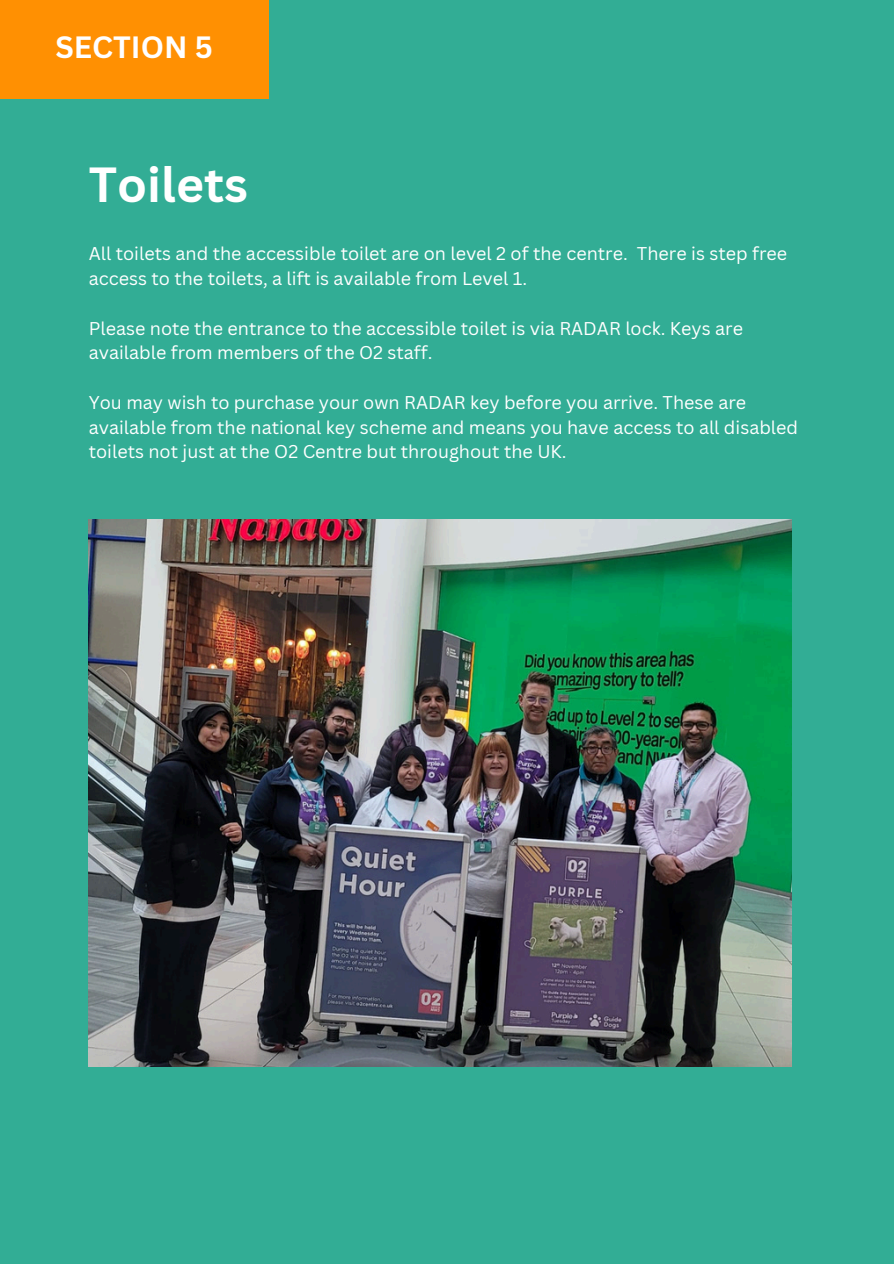
<style>
.page{position:relative;width:894px;height:1264px;background:#fff}
.page>*{position:absolute;margin:0;border:0;box-sizing:border-box;transform-origin:0 0}
.t1{font:700 48px "Canva Sans";color:#fff}
.t2{font:700 30px "Canva Sans";color:#fff}
.t3{font:18px/24.8px "Canva Sans";color:#fff}
</style>
<div class="page">
<div style="left:0;top:0;width:893px;height:1263px;background:#32ad95"></div>
<div style="left:0;top:0;width:268px;height:99px;background:#ff9002"></div>
<img style="left:89px;top:519px;width:702px;height:547px">
<p class="t2" style="left:55px;top:26px;width:159px">SECTION 5</p>
<h2 class="t1" style="left:89px;top:151px;width:161px">Toilets</h2>
<h1 class="t3" style="left:89px;top:241px;width:699px">All toilets and the accessible toilet are on level 2 of the centre. There is step free access to the toilets, a lift is available from Level 1.</h1>
<p class="t3" style="left:89px;top:315px;width:655px">Please note the entrance to the accessible toilet is via RADAR lock. Keys are available from members of the O2 staff.</p>
<p class="t3" style="left:89px;top:389px;width:710px">You may wish to purchase your own RADAR key before you arrive. These are available from the national key scheme and means you have access to all disabled toilets not just at the O2 Centre but throughout the UK.</p>
</div>
